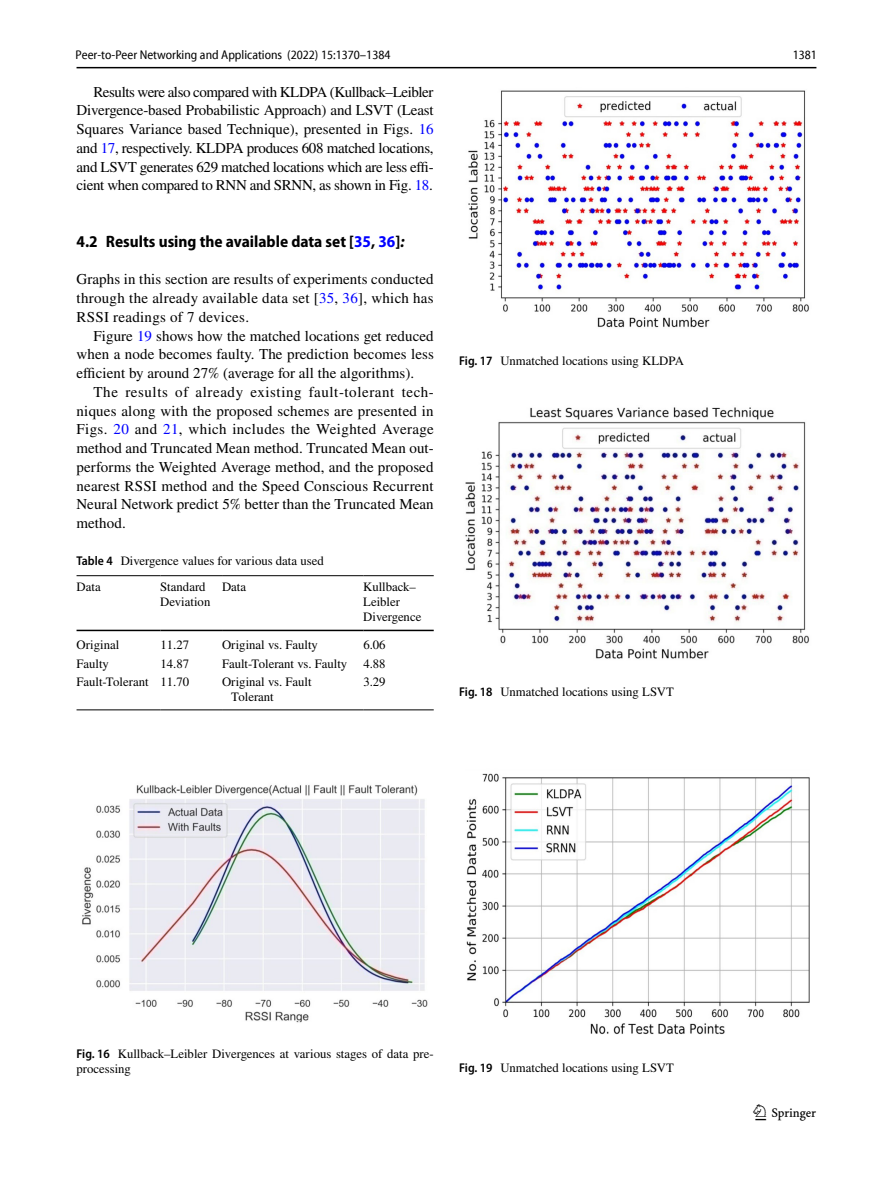
<style>
.page{position:relative;width:893px;height:1187px;background:#fff}
.page>*{position:absolute;margin:0;border:0;box-sizing:border-box;transform-origin:0 0}
.t1{font:22.5px "Springnew Regular 3";color:#000}
.t2{font:700 semi-condensed 16.5px "Myriad Pro";color:#000}
.t3{font:15px/18.8px "STIX";letter-spacing:.005em;color:#000;text-align:justify}
.t4{font:12.75px/15px "STIX";color:#000}
.t5{font:semi-condensed 12.75px "Myriad Pro Unic";color:#000}
.s1{color:#00f}
.s2{font-style:italic}
.s3{font-family:"Myriad Pro";font-weight:600;font-stretch:semi-condensed}
</style>
<div class="page">
<hr style="left:77px;top:67px;width:739px;height:1px;background:#000">
<hr style="left:77px;top:575px;width:83px;height:1px;background:#000">
<hr style="left:77px;top:629px;width:83px;height:2px;background:#000">
<hr style="left:160px;top:575px;width:62px;height:1px;background:#000">
<hr style="left:160px;top:629px;width:62px;height:2px;background:#000">
<hr style="left:222px;top:575px;width:141px;height:1px;background:#000">
<hr style="left:222px;top:629px;width:141px;height:2px;background:#000">
<hr style="left:363px;top:575px;width:71px;height:1px;background:#000">
<hr style="left:363px;top:629px;width:71px;height:2px;background:#000">
<hr style="left:77px;top:709px;width:83px;height:1px;background:#000">
<hr style="left:160px;top:709px;width:62px;height:1px;background:#000">
<hr style="left:222px;top:709px;width:141px;height:1px;background:#000">
<hr style="left:363px;top:709px;width:71px;height:1px;background:#000">
<img style="left:82px;top:785px;width:346px;height:238px">
<img style="left:468px;top:90px;width:341px;height:238px">
<img style="left:465px;top:407px;width:344px;height:252px">
<img style="left:466px;top:773px;width:344px;height:262px">
<p class="t5" style="left:76px;top:50px;width:316px">Peer-to-Peer Networking and Applications (2022) 15:1370–1384</p>
<p class="t5" style="left:793px;top:50px;width:26px">1381</p>
<p class="t3" style="left:77px;top:83px;width:359px;text-indent:17px">Results were also compared with KLDPA (Kullback–Leibler Divergence-based Probabilistic Approach) and LSVT (Least Squares Variance based Technique), presented in Figs. <span class="s1">16 </span>and <span class="s1">17</span>, respectively. KLDPA produces 608 matched locations, and LSVT generates 629 matched locations which are less effi&shy;cient when compared to RNN and SRNN, as shown in Fig. <span class="s1">18</span>.</p>
<p class="t2" style="left:77px;top:232px;width:329px">4.2 Results using the available data set [<span class="s1">35</span>, <span class="s1">36</span>]<span class="s2">:</span></p>
<p class="t3" style="left:77px;top:271px;width:359px">Graphs in this section are results of experiments conducted through the already available data set [<span class="s1">35</span>, <span class="s1">36</span>], which has RSSI readings of 7 devices.</p>
<p class="t3" style="left:77px;top:327px;width:359px;text-indent:17px">Figure <span class="s1">19</span> shows how the matched locations get reduced when a node becomes faulty. The prediction becomes less efficient by around 27% (average for all the algorithms).</p>
<p class="t3" style="left:77px;top:383px;width:359px;text-indent:17px">The results of already existing fault-tolerant tech&shy;niques along with the proposed schemes are presented in Figs. <span class="s1">20</span> and <span class="s1">21</span>, which includes the Weighted Average method and Truncated Mean method. Truncated Mean out&shy;performs the Weighted Average method, and the proposed nearest RSSI method and the Speed Conscious Recurrent Neural Network predict 5% better than the Truncated Mean method.</p>
<p class="t4" style="left:77px;top:549px;width:249px;line-height:25.5px"><span class="s3">Table 4</span> Divergence values for various data used<br>Data</p>
<p class="t4" style="left:160px;top:579px;width:52px">Standard<br>Deviation</p>
<p class="t4" style="left:222px;top:579px;width:26px">Data</p>
<p class="t4" style="left:363px;top:579px;width:60px">Kullback–<br>Leibler<br>Divergence</p>
<p class="t4" style="left:77px;top:637px;width:44px">Original</p>
<p class="t4" style="left:160px;top:637px;width:30px">11.27</p>
<p class="t4" style="left:222px;top:637px;width:97px">Original vs. Faulty</p>
<p class="t4" style="left:363px;top:637px;width:24px">6.06</p>
<p class="t4" style="left:77px;top:656px;width:34px">Faulty</p>
<p class="t4" style="left:160px;top:656px;width:30px">14.87</p>
<p class="t4" style="left:222px;top:656px;width:127px">Fault-Tolerant vs. Faulty</p>
<p class="t4" style="left:363px;top:656px;width:24px">4.88</p>
<p class="t4" style="left:77px;top:675px;width:114px">Fault-Tolerant 11.70</p>
<p class="t4" style="left:231px;top:675px;width:82px;text-indent:-9px">Original vs. Fault<br>Tolerant</p>
<p class="t4" style="left:363px;top:675px;width:24px">3.29</p>
<p class="t4" style="left:459px;top:354px;width:226px"><span class="s3">Fig. 17</span> Unmatched locations using KLDPA</p>
<p class="t4" style="left:459px;top:685px;width:216px"><span class="s3">Fig. 18</span> Unmatched locations using LSVT</p>
<p class="t4" style="left:77px;top:1047px;width:359px"><span class="s3">Fig. 16</span> Kullback–Leibler Divergences at various stages of data pre&shy;processing</p>
<p class="t4" style="left:459px;top:1061px;width:216px"><span class="s3">Fig. 19</span> Unmatched locations using LSVT</p>
<h1 class="t1" style="left:755px;top:1104px;width:62px">1 3</h1>
</div>
